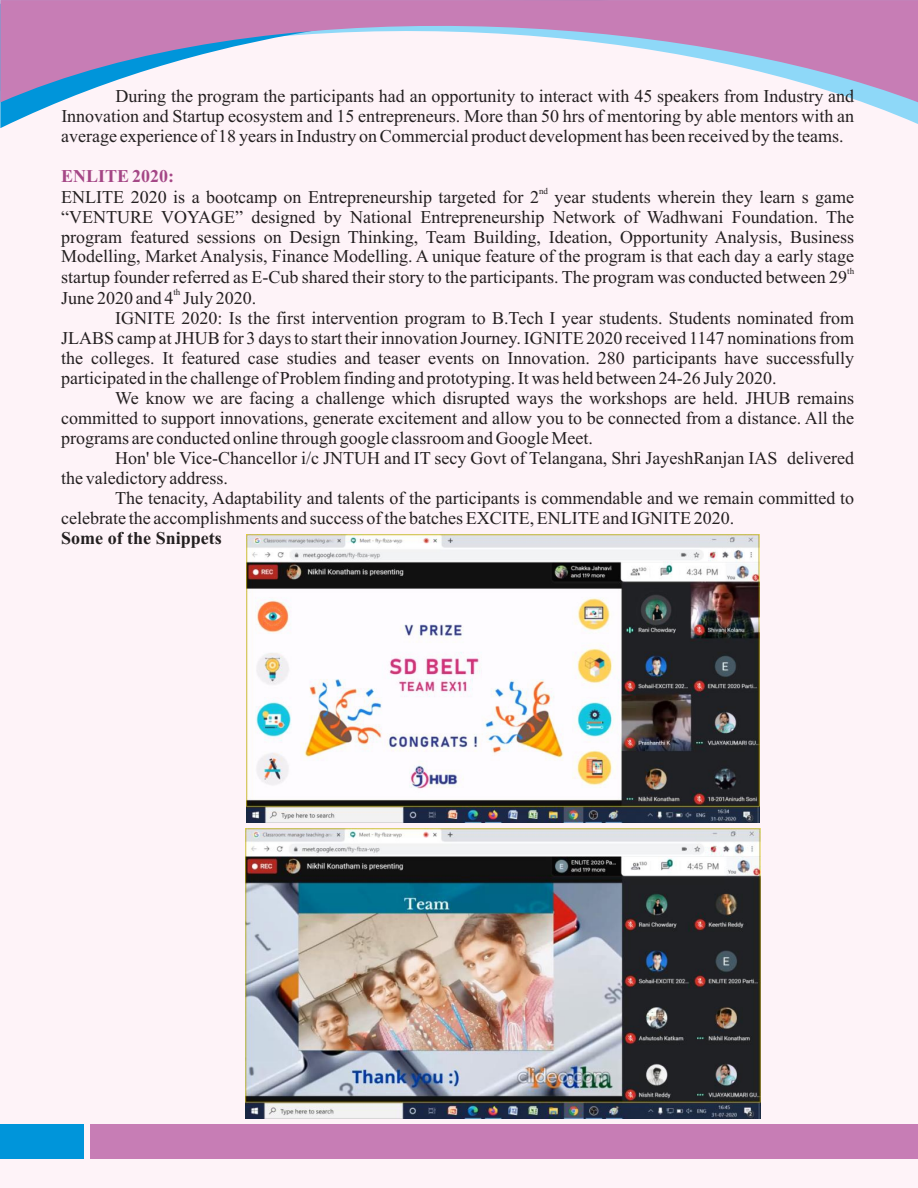
<style>
.page{position:relative;width:918px;height:1188px;background:#fef3f8}
.page>*{position:absolute;margin:0;border:0;box-sizing:border-box;transform-origin:0 0}
.t1{font:18px/20px "Times New Roman";color:#231f20;text-align:justify}
.t2{font:700 18px "Times New Roman";color:#231f20}
.t3{font:700 18px "Times New Roman";color:#a54786}
.t4{font:9px "Times New Roman";color:#231f20}
</style>
<div class="page">
<div style="left:0;top:1124px;width:84px;height:34px;background:#0095da"></div>
<div style="left:90px;top:1124px;width:827px;height:34px;background:#c77db5"></div>
<svg style="left:862px;top:102px;width:56px;height:22px"></svg>
<svg style="left:0;top:102px;width:59px;height:26px"></svg>
<svg style="left:0;top:0;width:918px;height:102px"></svg>
<img style="left:247px;top:535px;width:512px;height:288px">
<img style="left:246px;top:829px;width:514px;height:289px">
<p class="t1" style="left:61px;top:88px;width:794px;text-indent:54px">During the program the participants had an opportunity to interact with 45 speakers from Industry and Innovation and Startup ecosystem and 15 entrepreneurs. More than 50 hrs of mentoring by able mentors with an average experience of 18 years in Industry on Commercial product development has been received by the teams.</p>
<p class="t3" style="left:61px;top:170px;width:114px">ENLITE 2020:</p>
<p class="t4" style="left:539px;top:187px;width:10px">nd</p>
<p class="t1" style="left:61px;top:188px;width:794px">ENLITE 2020 is a bootcamp on Entrepreneurship targeted for 2 year students wherein they learn s game “VENTURE VOYAGE” designed by National Entrepreneurship Network of Wadhwani Foundation. The program featured sessions on Design Thinking, Team Building, Ideation, Opportunity Analysis, Business Modelling, Market Analysis, Finance Modelling. A unique feature of the program is that each day a early stage</p>
<p class="t4" style="left:847px;top:268px;width:9px">th</p>
<p class="t1" style="left:61px;top:269px;width:787px">startup founder referred as E-Cub shared their story to the participants. The program was conducted between 29</p>
<p class="t4" style="left:173px;top:289px;width:9px">th</p>
<p class="t1" style="left:61px;top:290px;width:196px">June 2020 and 4 July 2020.</p>
<p class="t1" style="left:115px;top:310px;width:740px">IGNITE 2020: Is the first intervention program to B.Tech I year students. Students nominated from</p>
<p class="t1" style="left:61px;top:330px;width:794px">JLABS camp at JHUB for 3 days to start their innovation Journey. IGNITE 2020 received 1147 nominations from</p>
<p class="t1" style="left:61px;top:350px;width:794px">the colleges. It featured case studies and teaser events on Innovation. 280 participants have successfully</p>
<p class="t1" style="left:61px;top:370px;width:717px">participated in the challenge of Problem finding and prototyping. It was held between 24-26 July 2020.</p>
<p class="t1" style="left:115px;top:390px;width:740px">We know we are facing a challenge which disrupted ways the workshops are held. JHUB remains</p>
<p class="t1" style="left:61px;top:410px;width:794px">committed to support innovations, generate excitement and allow you to be connected from a distance. All the</p>
<p class="t1" style="left:61px;top:430px;width:533px">programs are conducted online through google classroom and Google Meet.</p>
<p class="t1" style="left:115px;top:450px;width:740px">Hon' ble Vice-Chancellor i/c JNTUH and IT secy Govt of Telangana, Shri JayeshRanjan IAS delivered</p>
<p class="t1" style="left:61px;top:469px;width:168px">the valedictory address.</p>
<p class="t1" style="left:115px;top:489px;width:740px">The tenacity, Adaptability and talents of the participants is commendable and we remain committed to</p>
<p class="t1" style="left:61px;top:509px;width:675px">celebrate the accomplishments and success of the batches EXCITE, ENLITE and IGNITE 2020.</p>
<p class="t2" style="left:61px;top:531px;width:162px">Some of the Snippets</p>
</div>
